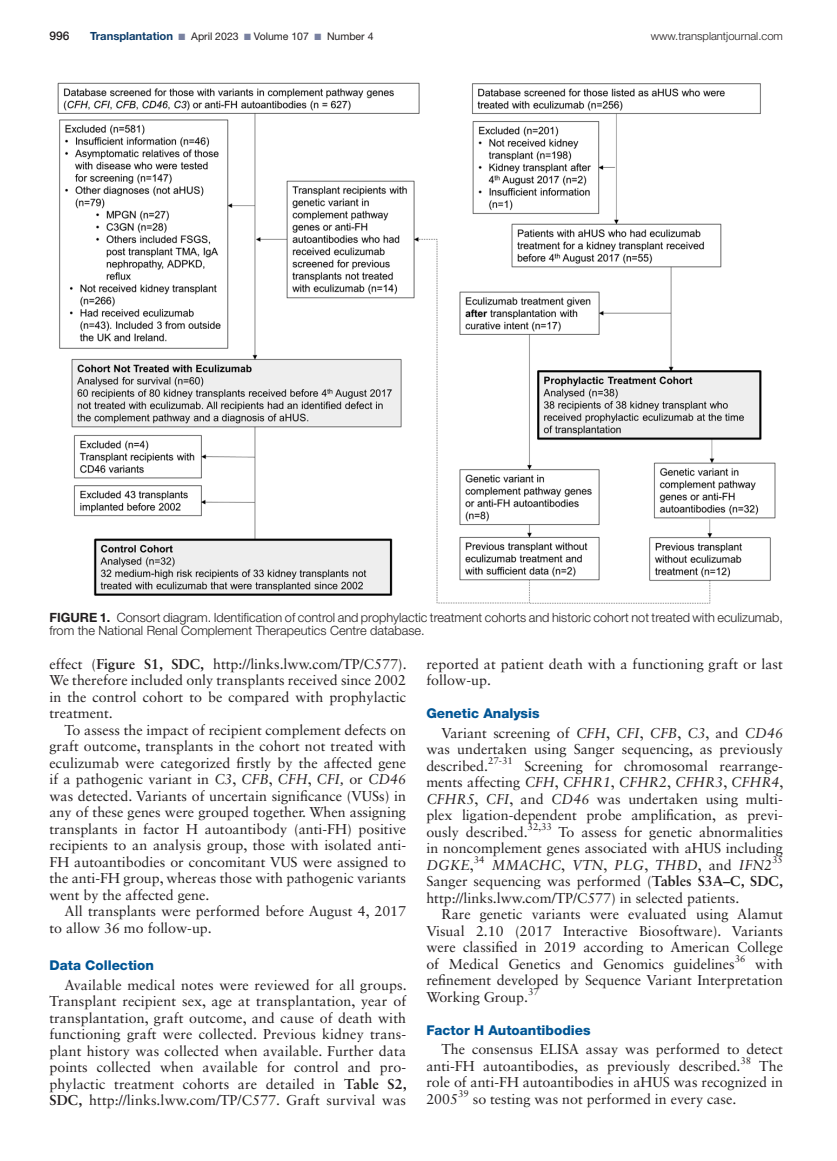
<style>
.page{position:relative;width:837px;height:1161px;background:#fff}
.page>*{position:absolute;margin:0;border:0;box-sizing:border-box;transform-origin:0 0}
.t1{font:14.25px/16.5px "Sabon LT Std";color:#231f20;text-align:justify}
.t2{font:800 13.5px "Helvetica Neue LT Std";color:#005595}
.t3{font:300 12.75px/13.5px "Helvetica Neue LT Std";color:#231f20}
.t4{font:500 12px "Helvetica Neue LT Std";color:#231f20}
.t5{font:300 11.25px "Helvetica Neue LT Std";color:#231f20}
.t6{font:10.5px "Helvetica Neue LT Std";color:#231f20}
.t7{font:9.75px "Sabon LT Std";color:#231f20}
.s1{font-weight:700;font-size:11.25px;color:#0c3c6a}
.s2{color:#7a82a1}
.s3{font-weight:700}
.s4{font-style:italic}
</style>
<div class="page">
<img style="left:57px;top:82px;width:719px;height:522px">
<p class="t4" style="left:50px;top:29px;width:22px">996</p>
<p class="t6" style="left:90px;top:30px;width:285px"><span class="s1">Transplantation</span> <span class="s2">■</span> April 2023 <span class="s2">■</span> Volume 107 <span class="s2">■</span> Number 4</p>
<p class="t5" style="left:651px;top:29px;width:134px">www.transplantjournal.com</p>
<p class="t3" style="left:50px;top:610px;width:735px"><span class="s3">FIGURE 1.</span> Consort diagram. Identification of control and prophylactic treatment cohorts and historic cohort not treated with eculizumab, from the National Renal Complement Therapeutics Centre database.</p>
<p class="t1" style="left:50px;top:655px;width:359px">effect (<span class="s3">Figure S1, SDC,</span> http://links.lww.com/TP/C577).<br>We therefore included only transplants received since 2002 in the control cohort to be compared with prophylactic treatment.</p>
<p class="t1" style="left:50px;top:721px;width:358px;text-indent:15px">To assess the impact of recipient complement defects on graft outcome, transplants in the cohort not treated with eculizumab were categorized firstly by the affected gene if a pathogenic variant in <span class="s4">C3</span>, <span class="s4">CFB</span>, <span class="s4">CFH</span>, <span class="s4">CFI,</span> or <span class="s4">CD46 </span>was detected. Variants of uncertain significance (VUSs) in any of these genes were grouped together. When assigning transplants in factor H autoantibody (anti-FH) positive recipients to an analysis group, those with isolated anti-FH autoantibodies or concomitant VUS were assigned to the anti-FH group, whereas those with pathogenic variants went by the affected gene.</p>
<p class="t1" style="left:50px;top:903px;width:358px;text-indent:15px">All transplants were performed before August 4, 2017 to allow 36 mo follow-up.</p>
<p class="t2" style="left:50px;top:957px;width:106px">Data Collection</p>
<p class="t1" style="left:49px;top:976px;width:359px;text-indent:15px">Available medical notes were reviewed for all groups.<br>Transplant recipient sex, age at transplantation, year of transplantation, graft outcome, and cause of death with functioning graft were collected. Previous kidney trans&shy;plant history was collected when available. Further data points collected when available for control and pro&shy;phylactic treatment cohorts are detailed in <span class="s3">Table S2, SDC,</span> http://links.lww.com/TP/C577. Graft survival was</p>
<p class="t1" style="left:426px;top:655px;width:358px">reported at patient death with a functioning graft or last follow-up.</p>
<p class="t2" style="left:426px;top:705px;width:115px">Genetic Analysis</p>
<p class="t1" style="left:426px;top:724px;width:359px;text-indent:15px">Variant screening of <span class="s4">CFH</span>, <span class="s4">CFI</span>, <span class="s4">CFB</span>, <span class="s4">C3</span>, and <span class="s4">CD46 </span>was undertaken using Sanger sequencing, as previously described.<sup>27-31</sup> Screening for chromosomal rearrange&shy;ments affecting <span class="s4">CFH</span>, <span class="s4">CFHR1</span>, <span class="s4">CFHR2</span>, <span class="s4">CFHR3</span>, <span class="s4">CFHR4</span>, <span class="s4">CFHR5</span>, <span class="s4">CFI</span>, and <span class="s4">CD46</span> was undertaken using multi&shy;plex ligation-dependent probe amplification, as previ&shy;ously described.<sup>32,33</sup> To assess for genetic abnormalities in noncomplement genes associated with aHUS including <span class="s4">DGKE</span>,<sup>34</sup> <span class="s4">MMACHC</span>, <span class="s4">VTN</span>, <span class="s4">PLG</span>, <span class="s4">THBD</span>, and <span class="s4">IFN2</span><sup>35<br></sup>Sanger sequencing was performed (<span class="s3">Tables S3A–C, SDC, </span>http://links.lww.com/TP/C577) in selected patients.</p>
<p class="t1" style="left:426px;top:906px;width:358px;text-indent:15px">Rare genetic variants were evaluated using Alamut Visual 2.10 (2017 Interactive Biosoftware). Variants were classified in 2019 according to American College of Medical Genetics and Genomics guidelines<sup>36</sup> with refinement developed by Sequence Variant Interpretation Working Group.</p>
<p class="t7" style="left:528px;top:986px;width:12px">37</p>
<p class="t2" style="left:426px;top:1022px;width:166px">Factor H Autoantibodies</p>
<p class="t1" style="left:426px;top:1041px;width:358px;text-indent:15px">The consensus ELISA assay was performed to detect anti-FH autoantibodies, as previously described.</p>
<p class="t7" style="left:741px;top:1055px;width:12px">38</p>
<p class="t1" style="left:426px;top:1057px;width:358px;text-indent:333px">The role of anti-FH autoantibodies in aHUS was recognized in 2005<sup>39</sup> so testing was not performed in every case.</p>
</div>
